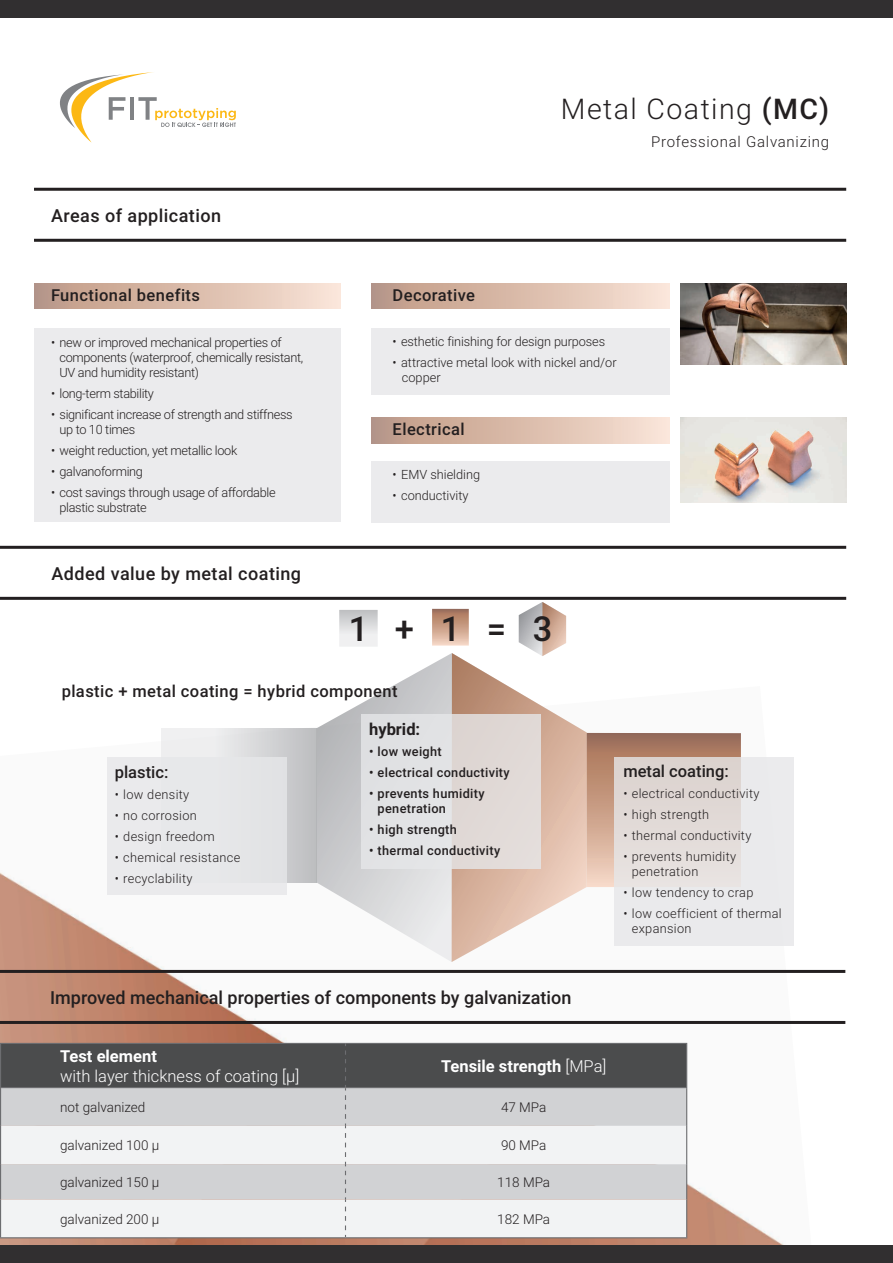
<style>
.page{position:relative;width:893px;height:1263px;background:#fff}
.page>*{position:absolute;margin:0;border:0;box-sizing:border-box;transform-origin:0 0}
.t1{font:500 34.5px "Roboto";color:#231f20}
.t2{font:300 28.5px "Roboto";letter-spacing:.05em;color:#231f20}
.t3{font:500 18px "Roboto";color:#231f20}
.t4{font:500 18px "Roboto";letter-spacing:.025em;color:#231f20}
.t5{font:500 16.5px "Roboto";letter-spacing:.025em;color:#231f20}
.t6{font:700 16.5px "Roboto";color:#fff}
.t7{font:300 16.5px "Roboto";color:#fff}
.t8{font:500 16.5px "Roboto";color:#231f20}
.t9{font:700 16.5px "Roboto";color:#231f20}
.t10{font:300 15px "Roboto";letter-spacing:.05em;color:#231f20}
.t11{font:300 13.5px "Roboto";color:#231f20}
.t12{font:300 12.75px/15px "Roboto";letter-spacing:-.01em;color:#231f20}
.t13{font:300 12.75px/15px "Roboto";letter-spacing:.025em;color:#231f20}
.t14{font:500 12.75px/15px "Roboto";letter-spacing:.025em;color:#231f20}
.s1{font-weight:500}
.s2{font-weight:300}
</style>
<div class="page">
<img style="left:0;top:728px;width:813px;height:518px">
<div style="left:0;top:0;width:893px;height:17px;background:#312f30"></div>
<div style="left:0;top:1246px;width:893px;height:17px;background:#312f30"></div>
<div style="left:34px;top:283px;width:306px;height:26px;background:linear-gradient(to right,#bc9784,#f9e3d5)"></div>
<div style="left:34px;top:328px;width:306px;height:194px;background:#e6e7e9"></div>
<div style="left:371px;top:329px;width:298px;height:66px;background:#e6e7e9"></div>
<div style="left:371px;top:461px;width:298px;height:61px;background:#e6e7e9"></div>
<div style="left:371px;top:283px;width:298px;height:26px;background:linear-gradient(to right,#bc9784,#f9e2d5)"></div>
<div style="left:371px;top:418px;width:298px;height:25px;background:linear-gradient(to right,#bc9784,#f9e2d5)"></div>
<hr style="left:34px;top:188px;width:812px;height:3px;background:#231f20">
<hr style="left:34px;top:239px;width:812px;height:3px;background:#231f20">
<hr style="left:0;top:546px;width:846px;height:3px;background:#231f20">
<hr style="left:0;top:597px;width:846px;height:3px;background:#231f20">
<svg style="left:60px;top:72px;width:176px;height:71px"></svg>
<img style="left:680px;top:283px;width:166px;height:81px">
<img style="left:680px;top:418px;width:166px;height:85px">
<svg style="left:339px;top:610px;width:39px;height:37px"></svg>
<svg style="left:432px;top:609px;width:20px;height:37px"></svg>
<svg style="left:317px;top:653px;width:135px;height:309px"></svg>
<svg style="left:452px;top:602px;width:135px;height:360px"></svg>
<div style="left:162px;top:728px;width:155px;height:154px;background:linear-gradient(to right,#fafafb,#c1c2c5)"></div>
<div style="left:108px;top:757px;width:179px;height:137px;background:#e6e7e9"></div>
<div style="left:361px;top:715px;width:179px;height:154px;background:linear-gradient(to right,#e0e3e7,#e1d8d4)"></div>
<div style="left:587px;top:733px;width:154px;height:154px;background:linear-gradient(to bottom,#a06c51,#f5d5c2)"></div>
<svg style="left:615px;top:757px;width:179px;height:188px;background:#e5e2e1"></svg>
<hr style="left:0;top:970px;width:845px;height:3px;background:#231f20">
<hr style="left:0;top:1021px;width:845px;height:3px;background:#231f20">
<svg style="left:1px;top:1044px;width:685px;height:193px"></svg>
<hr style="left:0;top:1088px;width:1px;height:38px;background:#6c6d70">
<hr style="left:686px;top:1088px;width:1px;height:38px;background:#6c6d70">
<hr style="left:0;top:1126px;width:1px;height:38px;background:#6c6d70">
<hr style="left:686px;top:1126px;width:1px;height:38px;background:#6c6d70">
<hr style="left:0;top:1164px;width:1px;height:35px;background:#6c6d70">
<hr style="left:686px;top:1164px;width:1px;height:35px;background:#6c6d70">
<hr style="left:0;top:1199px;width:1px;height:38px;background:#6c6d70">
<hr style="left:686px;top:1199px;width:1px;height:38px;background:#6c6d70">
<hr style="left:0;top:1237px;width:345px;height:1px;background:#6c6d70">
<hr style="left:345px;top:1237px;width:342px;height:1px;background:#6c6d70">
<hr style="left:0;top:1043px;width:345px;height:1px;background:#6c6d70">
<hr style="left:0;top:1044px;width:1px;height:43px;background:#6c6d70">
<hr style="left:345px;top:1043px;width:342px;height:1px;background:#6c6d70">
<hr style="left:686px;top:1044px;width:1px;height:43px;background:#6c6d70">
<hr style="left:0;top:1087px;width:345px;height:1px;background:#6c6d70">
<hr style="left:345px;top:1087px;width:342px;height:1px;background:#6c6d70">
<h3 class="t4" style="left:51px;top:202px;width:172px">Areas of application</h3>
<p class="t5" style="left:51px;top:283px;width:151px">Functional benefits</p>
<p class="t5" style="left:393px;top:283px;width:84px">Decorative</p>
<h2 class="t2" style="left:561px;top:89px;width:270px">Metal Coating <span class="s1">(MC)</span></h2>
<p class="t10" style="left:651px;top:131px;width:180px">Professional Galvanizing</p>
<p class="t12" style="left:60px;top:335px;width:245px;text-indent:-9px">• new or improved mechanical properties of components (waterproof, chemically resistant,<br>UV and humidity resistant)</p>
<p class="t12" style="left:51px;top:386px;width:105px">• long-term stability</p>
<p class="t12" style="left:60px;top:407px;width:235px;text-indent:-9px">• significant increase of strength and stiffness up to 10 times</p>
<p class="t12" style="left:51px;top:443px;width:188px">• weight reduction, yet metallic look</p>
<p class="t12" style="left:51px;top:464px;width:94px">• galvanoforming</p>
<p class="t12" style="left:60px;top:485px;width:218px;text-indent:-9px">• cost savings through usage of affordable plastic substrate</p>
<h3 class="t4" style="left:52px;top:560px;width:251px">Added value by metal coating</h3>
<p class="t12" style="left:393px;top:333px;width:214px">• esthetic finishing for design purposes</p>
<p class="t12" style="left:402px;top:354px;width:216px;text-indent:-9px">• attractive metal look with nickel and/or copper</p>
<p class="t5" style="left:393px;top:418px;width:73px">Electrical</p>
<p class="t12" style="left:393px;top:467px;width:89px">• EMV shielding</p>
<p class="t12" style="left:393px;top:488px;width:77px">• conductivity</p>
<h1 class="t1" style="left:349px;top:604px;width:205px">1 + 1 = 3</h1>
<p class="t5" style="left:62px;top:679px;width:337px">plastic + metal coating = hybrid component</p>
<p class="t8" style="left:115px;top:760px;width:55px">plastic:</p>
<p class="t13" style="left:115px;top:786px;width:76px">• low density</p>
<p class="t13" style="left:115px;top:807px;width:83px">• no corrosion</p>
<p class="t13" style="left:115px;top:828px;width:101px">• design freedom</p>
<p class="t13" style="left:115px;top:849px;width:127px">• chemical resistance</p>
<p class="t13" style="left:115px;top:870px;width:79px">• recyclability</p>
<p class="t9" style="left:369px;top:718px;width:53px">hybrid:</p>
<p class="t14" style="left:369px;top:744px;width:74px">• low weight</p>
<p class="t14" style="left:369px;top:765px;width:142px">• electrical conductivity</p>
<p class="t14" style="left:378px;top:786px;width:108px;text-indent:-9px">• prevents humidity penetration</p>
<p class="t14" style="left:369px;top:822px;width:89px">• high strength</p>
<p class="t14" style="left:369px;top:843px;width:133px">• thermal conductivity</p>
<p class="t8" style="left:623px;top:760px;width:107px">metal coating:</p>
<p class="t13" style="left:623px;top:786px;width:138px">• electrical conductivity</p>
<p class="t13" style="left:623px;top:807px;width:87px">• high strength</p>
<p class="t13" style="left:623px;top:828px;width:130px">• thermal conductivity</p>
<p class="t13" style="left:632px;top:849px;width:106px;text-indent:-9px">• prevents humidity penetration</p>
<p class="t13" style="left:623px;top:885px;width:132px">• low tendency to crap</p>
<p class="t13" style="left:632px;top:906px;width:151px;text-indent:-9px">• low coefficient of thermal expansion</p>
<h3 class="t3" style="left:50px;top:985px;width:523px">Improved mechanical properties of components by galvanization</h3>
<p class="t6" style="left:60px;top:1044px;width:98px">Test element</p>
<p class="t7" style="left:60px;top:1064px;width:241px">with layer thickness of coating [μ]</p>
<p class="t6" style="left:441px;top:1054px;width:167px">Tensile strength <span class="s2">[MPa]</span></p>
<p class="t11" style="left:60px;top:1097px;width:87px">not galvanized</p>
<p class="t11" style="left:501px;top:1097px;width:47px">47 MPa</p>
<p class="t11" style="left:60px;top:1136px;width:101px">galvanized 100 μ</p>
<p class="t11" style="left:501px;top:1136px;width:47px">90 MPa</p>
<p class="t11" style="left:60px;top:1173px;width:101px">galvanized 150 μ</p>
<p class="t11" style="left:497px;top:1173px;width:54px">118 MPa</p>
<p class="t11" style="left:60px;top:1209px;width:101px">galvanized 200 μ</p>
<p class="t11" style="left:497px;top:1209px;width:54px">182 MPa</p>
</div>
